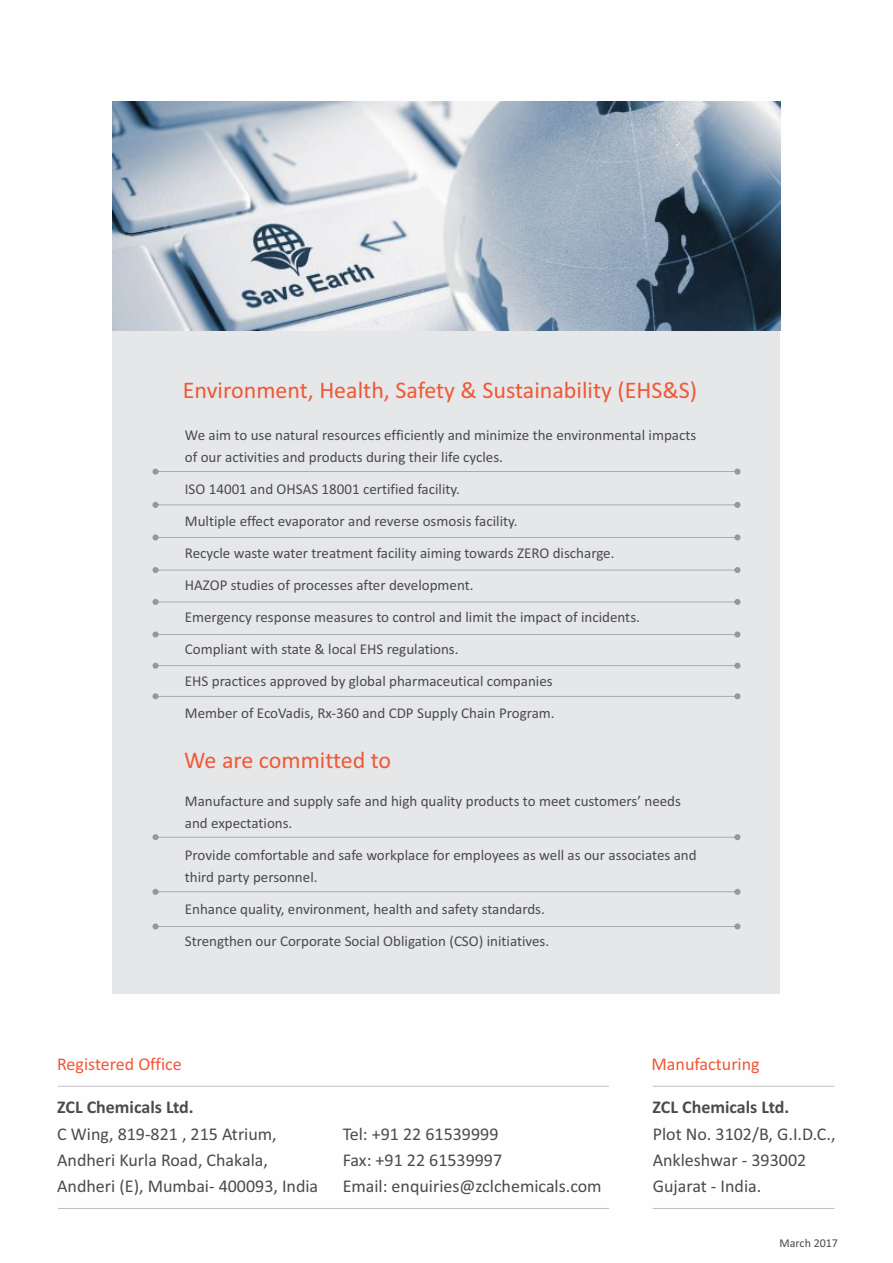
<style>
.page{position:relative;width:893px;height:1263px;background:#fff}
.page>*{position:absolute;margin:0;border:0;box-sizing:border-box;transform-origin:0 0}
.t1{font:24px "Calibri";color:#f05836}
.t2{font:18px/26.4px "Calibri";color:#4b4b4d}
.t3{font:700 18px "Calibri";color:#4b4b4d}
.t4{font:18px "Calibri";color:#f05836}
.t5{font:15px/32.1px "Calibri";color:#4b4b4d}
.t6{font:12px "Calibri";color:#4b4b4d}
</style>
<div class="page">
<div style="left:113px;top:221px;width:667px;height:772px;background:#e6e7e8"></div>
<hr style="left:58px;top:1086px;width:551px;height:1px;background:#bdbfc1">
<hr style="left:653px;top:1086px;width:181px;height:1px;background:#bdbfc1">
<hr style="left:58px;top:1208px;width:551px;height:1px;background:#bdbfc1">
<hr style="left:653px;top:1208px;width:181px;height:1px;background:#bdbfc1">
<svg style="left:152px;top:469px;width:588px;height:6px"></svg>
<svg style="left:152px;top:502px;width:588px;height:6px"></svg>
<svg style="left:152px;top:534px;width:588px;height:6px"></svg>
<svg style="left:152px;top:567px;width:588px;height:6px"></svg>
<svg style="left:152px;top:599px;width:588px;height:6px"></svg>
<svg style="left:152px;top:631px;width:588px;height:6px"></svg>
<svg style="left:152px;top:663px;width:588px;height:6px"></svg>
<svg style="left:152px;top:834px;width:588px;height:6px"></svg>
<svg style="left:152px;top:889px;width:588px;height:6px"></svg>
<svg style="left:152px;top:693px;width:588px;height:6px"></svg>
<svg style="left:152px;top:923px;width:588px;height:6px"></svg>
<img style="left:113px;top:101px;width:667px;height:229px">
<h1 class="t1" style="left:183px;top:380px;width:516px">Environment, Health, Safety &amp; Sustainability (EHS&amp;S)</h1>
<p class="t5" style="left:185px;top:425px;width:513px;line-height:21.9px">We aim to use natural resources efficiently and minimize the environmental impacts of our activities and products during their life cycles.</p>
<p class="t5" style="left:185px;top:474px;width:457px">ISO 14001 and OHSAS 18001 certified facility.<br>Multiple effect evaporator and reverse osmosis facility.<br>Recycle waste water treatment facility aiming towards ZERO discharge.<br>HAZOP studies of processes after development.<br>Emergency response measures to control and limit the impact of incidents.<br>Compliant with state &amp; local EHS regulations.<br>EHS practices approved by global pharmaceutical companies<br>Member of EcoVadis, Rx-360 and CDP Supply Chain Program.</p>
<h1 class="t1" style="left:184px;top:750px;width:209px">We are committed to</h1>
<p class="t5" style="left:185px;top:792px;width:498px;line-height:21.9px">Manufacture and supply safe and high quality products to meet customers’ needs and expectations.</p>
<p class="t5" style="left:185px;top:846px;width:513px;line-height:21.9px">Provide comfortable and safe workplace for employees as well as our associates and third party personnel.</p>
<p class="t5" style="left:185px;top:894px;width:366px">Enhance quality, environment, health and safety standards.<br>Strengthen our Corporate Social Obligation (CSO) initiatives.</p>
<p class="t4" style="left:57px;top:1056px;width:126px">Registered Office</p>
<p class="t3" style="left:57px;top:1100px;width:138px">ZCL Chemicals Ltd.</p>
<p class="t2" style="left:57px;top:1122px;width:263px">C Wing, 819-821 , 215 Atrium,<br>Andheri Kurla Road, Chakala,<br>Andheri (E), Mumbai- 400093, India</p>
<p class="t2" style="left:343px;top:1122px;width:260px">Tel: +91 22 61539999<br>Fax: +91 22 61539997<br>Email: enquiries@zclchemicals.com</p>
<p class="t4" style="left:652px;top:1056px;width:110px">Manufacturing</p>
<p class="t3" style="left:653px;top:1100px;width:138px">ZCL Chemicals Ltd.</p>
<p class="t2" style="left:653px;top:1122px;width:184px">Plot No. 3102/B, G.I.D.C.,<br>Ankleshwar - 393002<br>Gujarat - India.</p>
<p class="t6" style="left:780px;top:1238px;width:60px">March 2017</p>
</div>
